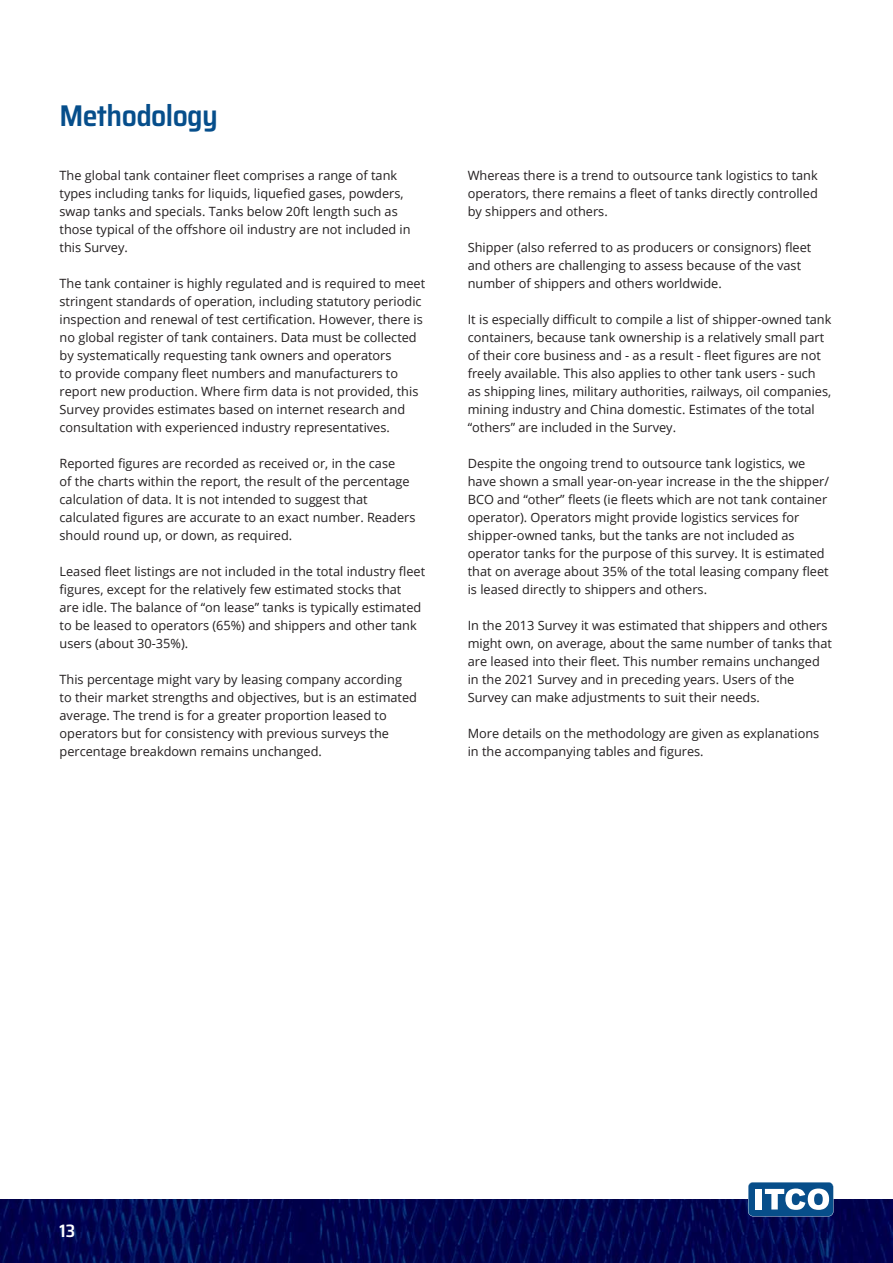
<style>
.page{position:relative;width:893px;height:1263px;background:#fff}
.page>*{position:absolute;margin:0;border:0;box-sizing:border-box;transform-origin:0 0}
.t1{font:600 semi-condensed 30px "Saira";letter-spacing:-.02em;color:#064e8b}
.t2{font:600 semi-condensed 18px "Saira";color:#fff}
.t3{font:12.75px/18px "Open Sans";color:#231f20}
</style>
<div class="page">
<img style="left:0;top:1199px;width:893px;height:64px">
<svg style="left:748px;top:1182px;width:85px;height:34px"></svg>
<p class="t1" style="left:60px;top:93px;width:160px">Methodology</p>
<p class="t3" style="left:60px;top:166px;width:353px">The global tank container fleet comprises a range of tank types including tanks for liquids, liquefied gases, powders, swap tanks and specials. Tanks below 20ft length such as those typical of the offshore oil industry are not included in this Survey.</p>
<p class="t3" style="left:60px;top:274px;width:367px">The tank container is highly regulated and is required to meet stringent standards of operation, including statutory periodic inspection and renewal of test certification. However, there is no global register of tank containers. Data must be collected by systematically requesting tank owners and operators<br>to provide company fleet numbers and manufacturers to report new production. Where firm data is not provided, this Survey provides estimates based on internet research and consultation with experienced industry representatives.</p>
<p class="t3" style="left:60px;top:454px;width:357px">Reported figures are recorded as received or, in the case<br>of the charts within the report, the result of the percentage calculation of data. It is not intended to suggest that calculated figures are accurate to an exact number. Readers should round up, or down, as required.</p>
<p class="t3" style="left:60px;top:562px;width:367px">Leased fleet listings are not included in the total industry fleet figures, except for the relatively few estimated stocks that<br>are idle. The balance of “on lease” tanks is typically estimated to be leased to operators (65%) and shippers and other tank users (about 30-35%).</p>
<p class="t3" style="left:60px;top:670px;width:359px">This percentage might vary by leasing company according to their market strengths and objectives, but is an estimated average. The trend is for a greater proportion leased to operators but for consistency with previous surveys the percentage breakdown remains unchanged.</p>
<p class="t3" style="left:468px;top:166px;width:352px;text-align:justify">Whereas there is a trend to outsource tank logistics to tank operators, there remains a fleet of tanks directly controlled by shippers and others.</p>
<p class="t3" style="left:468px;top:238px;width:345px">Shipper (also referred to as producers or consignors) fleet and others are challenging to assess because of the vast number of shippers and others worldwide.</p>
<p class="t3" style="left:468px;top:310px;width:365px">It is especially difficult to compile a list of shipper-owned tank containers, because tank ownership is a relatively small part of their core business and - as a result - fleet figures are not freely available. This also applies to other tank users - such as shipping lines, military authorities, railways, oil companies, mining industry and China domestic. Estimates of the total “others” are included in the Survey.</p>
<p class="t3" style="left:468px;top:454px;width:363px">Despite the ongoing trend to outsource tank logistics, we have shown a small year-on-year increase in the the shipper/ BCO and “other” fleets (ie fleets which are not tank container operator). Operators might provide logistics services for shipper-owned tanks, but the tanks are not included as operator tanks for the purpose of this survey. It is estimated that on average about 35% of the total leasing company fleet is leased directly to shippers and others.</p>
<p class="t3" style="left:468px;top:616px;width:366px">In the 2013 Survey it was estimated that shippers and others might own, on average, about the same number of tanks that are leased into their fleet. This number remains unchanged in the 2021 Survey and in preceding years. Users of the Survey can make adjustments to suit their needs.</p>
<p class="t3" style="left:468px;top:724px;width:353px">More details on the methodology are given as explanations in the accompanying tables and figures.</p>
<h2 class="t2" style="left:60px;top:1217px;width:17px">13</h2>
</div>
